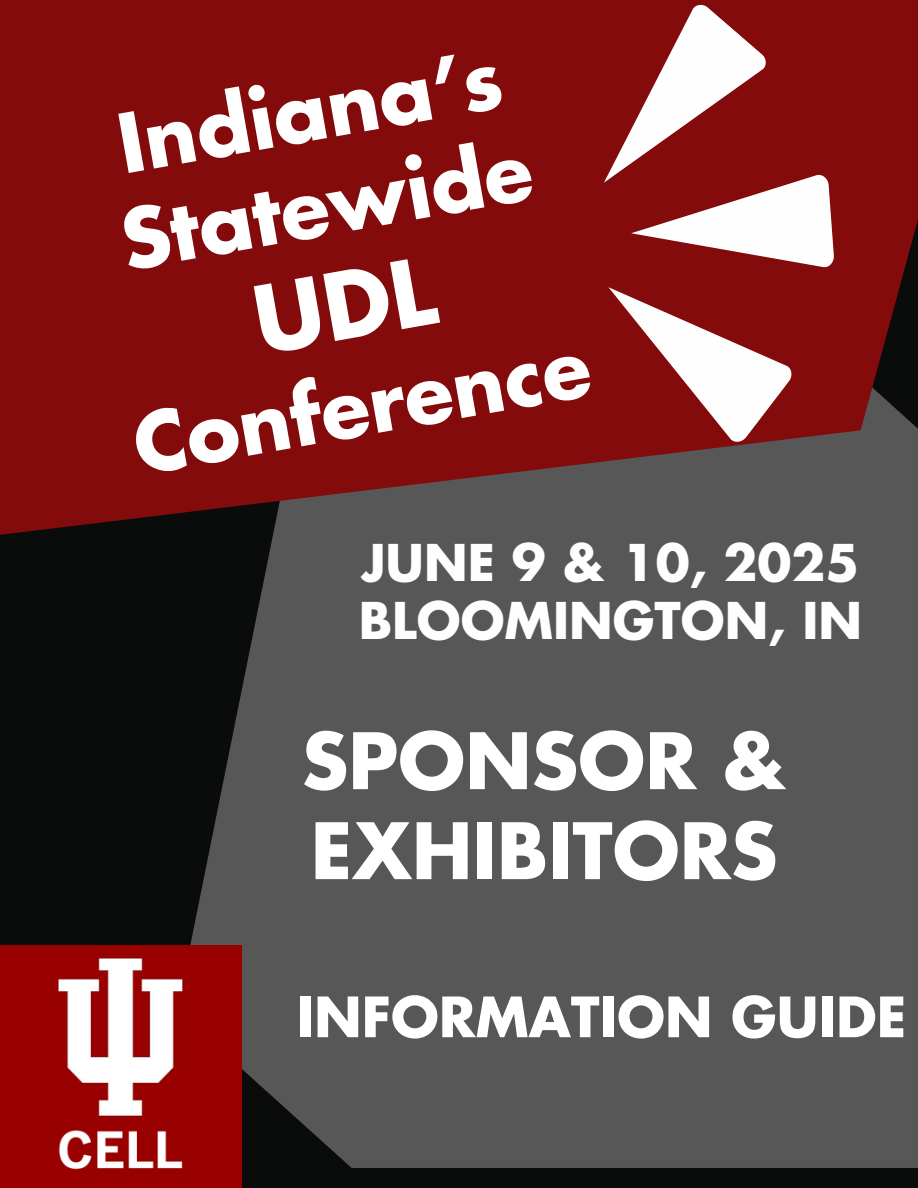
<style>
.page{position:relative;width:918px;height:1188px;background:#0a0b0b}
.page>*{position:absolute;margin:0;border:0;box-sizing:border-box;transform-origin:0 0}
.t1{font:700 79.65px/95.7px "Futura LT Pro";color:#fff}
.t2{font:700 75.45px/90px "Futura LT Pro";color:#fff}
.t3{font:700 54px "Futura LT Pro";color:#fff}
.t4{font:700 49.5px/58.5px "Futura LT Pro";color:#fefefe}
</style>
<div class="page">
<div style="left:177px;top:535px;width:741px;height:633px;background:#585758"></div>
<svg style="left:0;top:0;width:918px;height:535px;background:#7a1515"></svg>
<img style="left:0;top:946px;width:242px;height:242px">
<svg style="left:568px;top:0;width:203px;height:213px;background:#a44b4b"></svg>
<svg style="left:631px;top:104px;width:242px;height:242px;background:#a44b4b"></svg>
<svg style="left:585px;top:243px;width:215px;height:204px;background:#a14747"></svg>
<div style="left:254px;top:255px;width:186px;height:100px;background:#840b0b"></div>
<h1 class="t1" style="left:98px;top:104px;width:417px;rotate:-10deg">Indiana’s<br>Statewide</h1>
<h1 class="t1" style="left:127px;top:402px;width:464px;rotate:-10deg">Conference</h1>
<p class="t4" style="left:359px;top:535px;width:505px">JUNE 9 &amp; 10, 2025<br>BLOOMINGTON, IN</p>
<h2 class="t2" style="left:302px;top:720px;width:486px">SPONSOR &amp;<br>EXHIBITORS</h2>
<p class="t3" style="left:297px;top:993px;width:611px">INFORMATION GUIDE</p>
</div>
